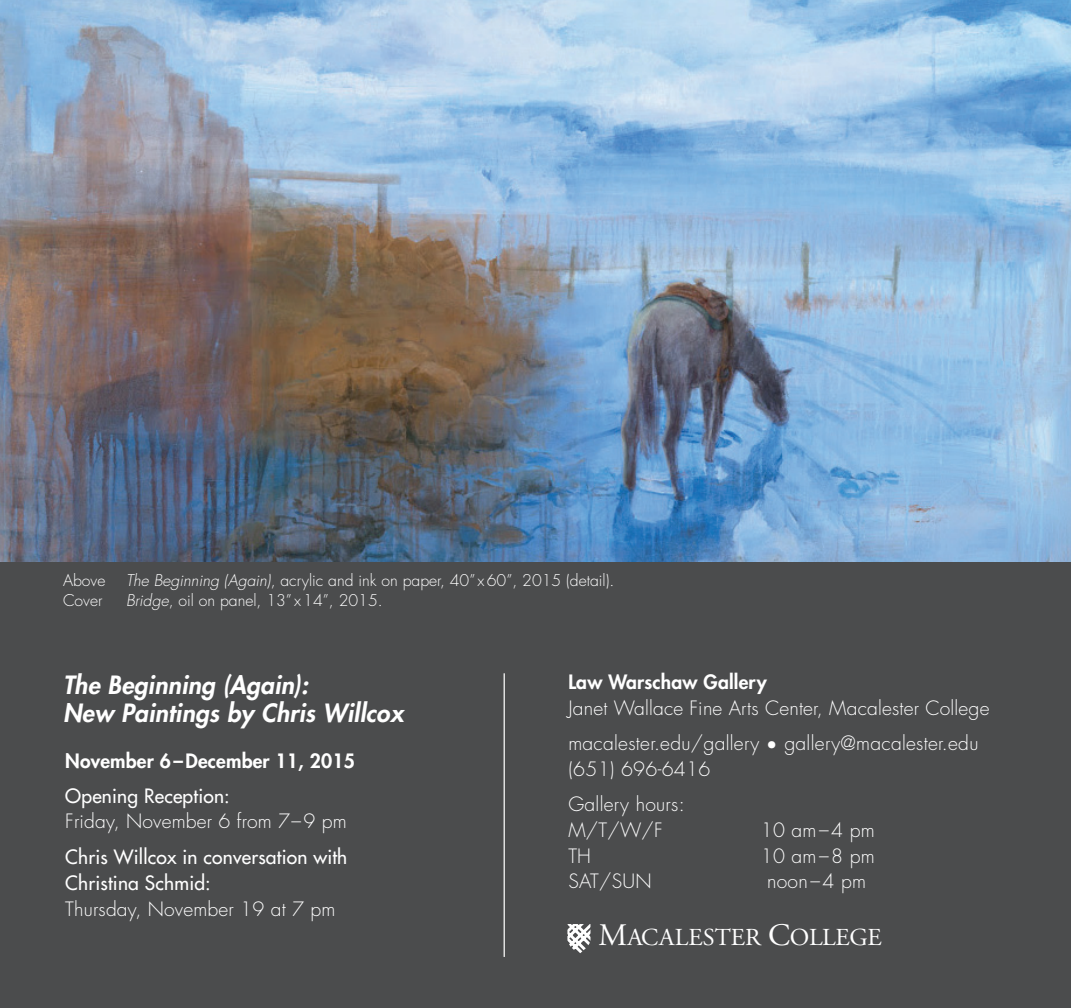
<style>
.page{position:relative;width:1071px;height:1008px;background:#fff}
.page>*{position:absolute;margin:0;border:0;box-sizing:border-box;transform-origin:0 0}
.t1{font:italic 800 24.5px/28px "Futura Std";letter-spacing:.01em;color:#fff}
.t2{font:24.32px "Adobe Garamond";letter-spacing:-.015em;color:#fff}
.t3{font:300 19.25px/34.6px "Futura Std";letter-spacing:.01em;color:#fff}
.t4{font:500 19.25px/26.2px "Futura Std";letter-spacing:.01em;color:#fff}
.t5{font:800 19.25px "Futura Std";letter-spacing:.01em;color:#fff}
.t6{font:300 15.75px "Futura Std";color:#fff}
.s1{font-style:italic}
.s2{font-size:31.32px}
</style>
<div class="page">
<div style="left:0;top:1px;width:1071px;height:1007px;background:#4b4c4d"></div>
<hr style="left:504px;top:673px;width:1px;height:284px;background:#fff">
<svg style="left:567px;top:924px;width:24px;height:29px"></svg>
<img style="left:0;top:0;width:1071px;height:562px">
<p class="t6" style="left:63px;top:571px;width:44px">Above</p>
<p class="t6" style="left:126px;top:571px;width:490px"><span class="s1">The Beginning (Again)</span>, acrylic and ink on paper, 40” x60”, 2015 (detail).</p>
<p class="t6" style="left:63px;top:590px;width:41px">Cover</p>
<p class="t6" style="left:126px;top:590px;width:258px"><span class="s1">Bridge</span>, oil on panel, 13” x14”, 2015.</p>
<p class="t1" style="left:63px;top:671px;width:342px">The Beginning (Again):<br>New Paintings by Chris Willcox</p>
<p class="t5" style="left:65px;top:749px;width:291px">November 6–December 11, 2015</p>
<p class="t4" style="left:65px;top:783px;width:166px">Opening Reception:</p>
<p class="t3" style="left:65px;top:805px;width:283px">Friday, November 6 from 7–9 pm</p>
<p class="t4" style="left:65px;top:844px;width:284px">Chris Willcox in conversation with<br>Christina Schmid:</p>
<p class="t3" style="left:65px;top:892px;width:271px">Thursday, November 19 at 7 pm</p>
<p class="t5" style="left:568px;top:670px;width:200px">Law Warschaw Gallery</p>
<p class="t3" style="left:568px;top:692px;width:423px">Janet Wallace Fine Arts Center, Macalester College macalester.edu/gallery • gallery@macalester.edu</p>
<p class="t3" style="left:568px;top:753px;width:143px">(651) 696-6416<br>Gallery hours:</p>
<p class="t3" style="left:568px;top:813px;width:96px">M/T/W/F</p>
<p class="t3" style="left:761px;top:813px;width:115px">10 am–4 pm</p>
<p class="t3" style="left:568px;top:840px;width:24px">TH</p>
<p class="t3" style="left:761px;top:840px;width:115px">10 am–8 pm</p>
<p class="t3" style="left:568px;top:864px;width:85px">SAT/SUN</p>
<p class="t3" style="left:767px;top:864px;width:101px">noon –4 pm</p>
<p class="t2" style="left:599px;top:924px;width:285px"><span class="s2">M</span>ACALESTER <span class="s2">C</span>OLLEGE</p>
</div>
